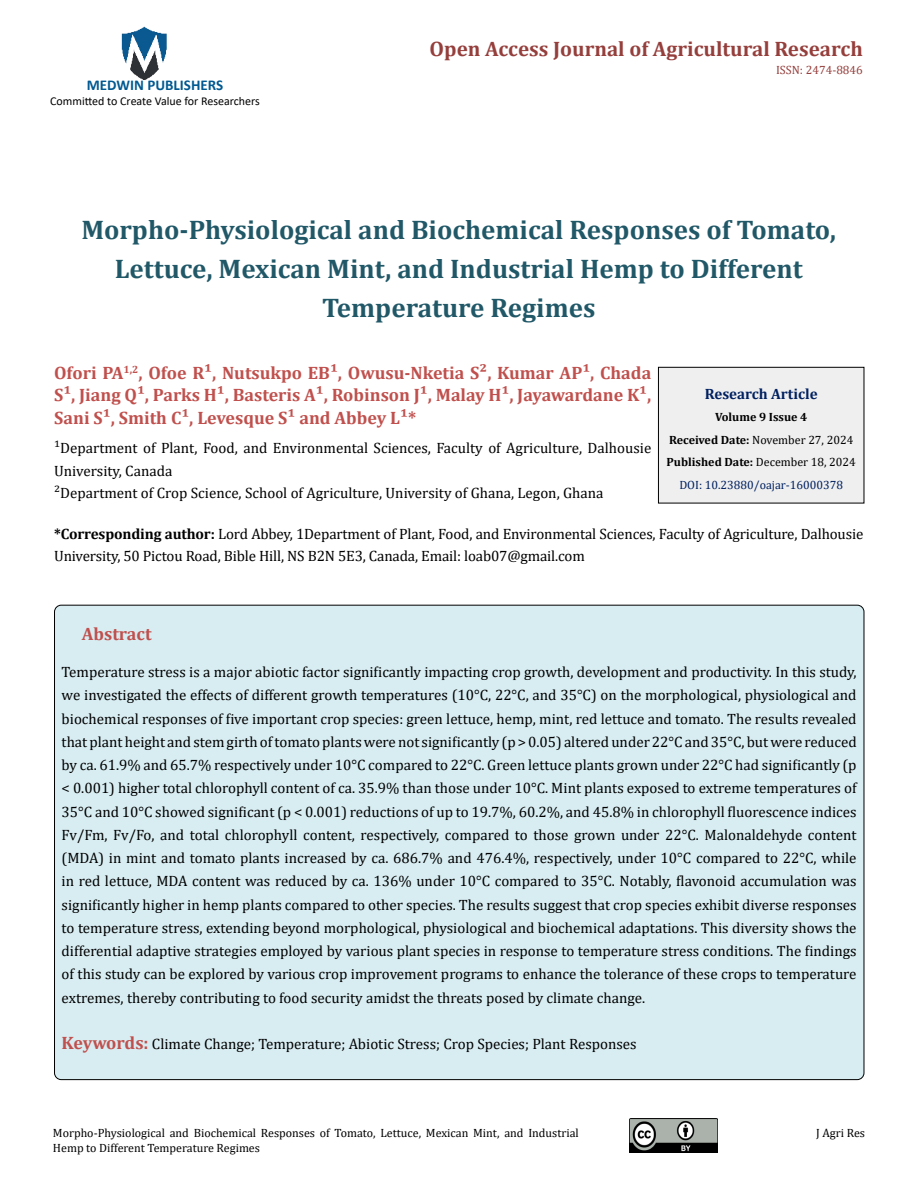
<style>
.page{position:relative;width:918px;height:1188px;background:#fff}
.page>*{position:absolute;margin:0;border:0;box-sizing:border-box;transform-origin:0 0}
.t1{font:700 27px/39px "Cambria";color:#215868;text-align:center}
.t2{font:700 21px "Cambria";color:#953f3c}
.t3{font:700 18px/22.5px "Cambria";color:#c0504d;text-align:justify}
.t4{font:15px/23.2px "Cambria";color:#000}
.t5{font:700 15px "Calibri";color:#005991}
.t6{font:700 15px "Cambria";color:#002060}
.t7{font:12px/14.4px "Cambria";color:#000}
.t8{font:700 12px/22.5px "Cambria";color:#000;text-align:center}
.t9{font:12px "Calibri";color:#000}
.t10{font:12px "Cambria";color:#953f3c}
.s1{font-weight:700}
.s2{font-weight:400}
.s3{font-weight:400;color:#002060}
.s4{font-weight:700;font-size:18px;color:#c0504d}
</style>
<div class="page">
<img style="left:121px;top:26px;width:46px;height:54px">
<img style="left:629px;top:1119px;width:89px;height:33px">
<div style="left:658px;top:367px;width:206px;height:136px;background:#efefef"></div>
<div style="left:658px;top:367px;width:206px;height:136px;border:1px solid #000"></div>
<div style="left:55px;top:605px;width:809px;height:475px;background:#d8edf2;border-radius:7px"></div>
<p class="t5" style="left:87px;top:75px;width:138px">MEDWIN PUBLISHERS</p>
<p class="t9" style="left:50px;top:92px;width:211px">Committed to Create Value for Researchers</p>
<h2 class="t2" style="left:430px;top:34px;width:435px">Open Access Journal of Agricultural Research</h2>
<p class="t10" style="left:776px;top:63px;width:88px">ISSN: 2474-8846</p>
<h1 class="t1" style="left:81px;top:210px;width:756px">Morpho-Physiological and Biochemical Responses of Tomato,<br>Lettuce, Mexican Mint, and Industrial Hemp to Different<br>Temperature Regimes</h1>
<p class="t3" style="left:54px;top:361px;width:599px">Ofori PA<sup>1,2</sup>, Ofoe R¹, Nutsukpo EB¹, Owusu-Nketia S², Kumar AP¹, Chada S¹, Jiang Q¹, Parks H¹, Basteris A¹, Robinson J¹, Malay H¹, Jayawardane K¹, Sani S¹, Smith C¹, Levesque S¹ and Abbey L¹*</p>
<p class="t4" style="left:54px;top:437px;width:599px;line-height:22.5px">¹Department of Plant, Food, and Environmental Sciences, Faculty of Agriculture, Dalhousie<br>University, Canada<br>²Department of Crop Science, School of Agriculture, University of Ghana, Legon, Ghana</p>
<p class="t4" style="left:54px;top:522px;width:811px;line-height:22.5px"><span class="s1">*Corresponding author:</span> Lord Abbey, 1Department of Plant, Food, and Environmental Sciences, Faculty of Agriculture, Dalhousie<br>University, 50 Pictou Road, Bible Hill, NS B2N 5E3, Canada, Email: loab07@gmail.com</p>
<p class="t6" style="left:705px;top:383px;width:114px">Research Article</p>
<p class="t8" style="left:667px;top:406px;width:191px">Volume 9 Issue 4<br>Received Date: <span class="s2">November 27, 2024<br></span>Published Date: <span class="s2">December 18, 2024<br></span><span class="s3">DOI: 10.23880/oajar-16000378</span></p>
<p class="t3" style="left:82px;top:622px;width:71px">Abstract</p>
<p class="t4" style="left:62px;top:660px;width:797px;text-align:justify">Temperature stress is a major abiotic factor significantly impacting crop growth, development and productivity. In this study, we investigated the effects of different growth temperatures (10°C, 22°C, and 35°C) on the morphological, physiological and biochemical responses of five important crop species: green lettuce, hemp, mint, red lettuce and tomato. The results revealed that plant height and stem girth of tomato plants were not significantly (p &gt; 0.05) altered under 22°C and 35°C, but were reduced by ca. 61.9% and 65.7% respectively under 10°C compared to 22°C. Green lettuce plants grown under 22°C had significantly (p &lt; 0.001) higher total chlorophyll content of ca. 35.9% than those under 10°C. Mint plants exposed to extreme temperatures of 35°C and 10°C showed significant (p &lt; 0.001) reductions of up to 19.7%, 60.2%, and 45.8% in chlorophyll fluorescence indices Fv/Fm, Fv/Fo, and total chlorophyll content, respectively, compared to those grown under 22°C. Malonaldehyde content (MDA) in mint and tomato plants increased by ca. 686.7% and 476.4%, respectively, under 10°C compared to 22°C, while in red lettuce, MDA content was reduced by ca. 136% under 10°C compared to 35°C. Notably, flavonoid accumulation was significantly higher in hemp plants compared to other species. The results suggest that crop species exhibit diverse responses to temperature stress, extending beyond morphological, physiological and biochemical adaptations. This diversity shows the differential adaptive strategies employed by various plant species in response to temperature stress conditions. The findings of this study can be explored by various crop improvement programs to enhance the tolerance of these crops to temperature extremes, thereby contributing to food security amidst the threats posed by climate change.</p>
<p class="t4" style="left:62px;top:1032px;width:577px"><span class="s4">Keywords:</span> Climate Change; Temperature; Abiotic Stress; Crop Species; Plant Responses</p>
<p class="t7" style="left:53px;top:1126px;width:527px">Morpho-Physiological and Biochemical Responses of Tomato, Lettuce, Mexican Mint, and Industrial<br>Hemp to Different Temperature Regimes</p>
<p class="t7" style="left:816px;top:1126px;width:50px">J Agri Res</p>
</div>
